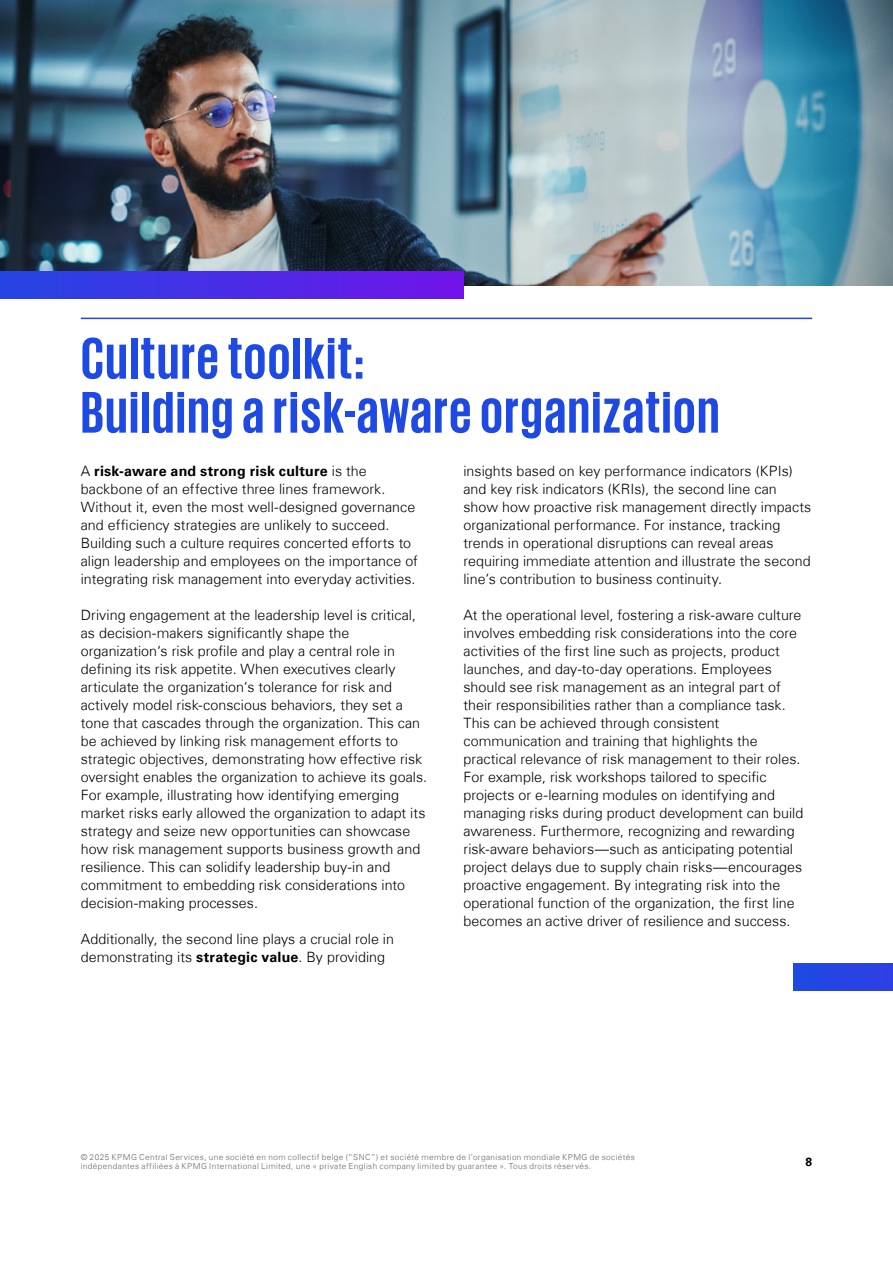
<style>
.page{position:relative;width:893px;height:1263px;background:#fff}
.page>*{position:absolute;margin:0;border:0;box-sizing:border-box;transform-origin:0 0}
.t1{font:700 60px/54px "KPMG";letter-spacing:.025em;color:#1e49e2}
.t2{font:300 14.25px/18px "Universfor KPMG";color:#000}
.t3{font:700 12px "Universfor KPMG";color:#000}
.t4{font:300 8.25px/9px "Universfor KPMG";letter-spacing:.045em;color:#666}
.s1{font-weight:700}
</style>
<div class="page">
<hr style="left:81px;top:318px;width:731px;height:1px;background:#1e49e2">
<img style="left:0;top:0;width:893px;height:286px">
<div style="left:0;top:272px;width:463px;height:26px;background:linear-gradient(to right,#2445e3,#7113ea)"></div>
<div style="left:793px;top:963px;width:100px;height:27px;background:#2644e3"></div>
<h1 class="t1" style="left:81px;top:329px;width:640px">Culture toolkit:<br>Building a risk-aware organization</h1>
<p class="t2" style="left:81px;top:462px;width:339px">A <span class="s1">risk-aware and strong risk culture</span> is the backbone of an effective three lines framework.<br>Without it, even the most well-designed governance and efficiency strategies are unlikely to succeed.<br>Building such a culture requires concerted efforts to align leadership and employees on the importance of integrating risk management into everyday activities.</p>
<p class="t2" style="left:81px;top:606px;width:348px">Driving engagement at the leadership level is critical, as decision-makers significantly shape the organization‘s risk profile and play a central role in defining its risk appetite. When executives clearly articulate the organization‘s tolerance for risk and actively model risk-conscious behaviors, they set a tone that cascades through the organization. This can be achieved by linking risk management efforts to strategic objectives, demonstrating how effective risk oversight enables the organization to achieve its goals.<br>For example, illustrating how identifying emerging market risks early allowed the organization to adapt its strategy and seize new opportunities can showcase how risk management supports business growth and resilience. This can solidify leadership buy-in and commitment to embedding risk considerations into decision-making processes.</p>
<p class="t2" style="left:81px;top:930px;width:315px">Additionally, the second line plays a crucial role in demonstrating its <span class="s1">strategic value</span>. By providing</p>
<p class="t2" style="left:463px;top:462px;width:349px">insights based on key performance indicators (KPIs) and key risk indicators (KRIs), the second line can show how proactive risk management directly impacts organizational performance. For instance, tracking trends in operational disruptions can reveal areas requiring immediate attention and illustrate the second line’s contribution to business continuity.</p>
<p class="t2" style="left:463px;top:606px;width:341px">At the operational level, fostering a risk-aware culture involves embedding risk considerations into the core activities of the first line such as projects, product launches, and day-to-day operations. Employees should see risk management as an integral part of their responsibilities rather than a compliance task.<br>This can be achieved through consistent communication and training that highlights the practical relevance of risk management to their roles.<br>For example, risk workshops tailored to specific projects or e-learning modules on identifying and managing risks during product development can build awareness. Furthermore, recognizing and rewarding risk-aware behaviors—such as anticipating potential project delays due to supply chain risks—encourages proactive engagement. By integrating risk into the operational function of the organization, the first line becomes an active driver of resilience and success.</p>
<p class="t4" style="left:81px;top:1153px;width:556px">© 2025 KPMG Central Services, une société en nom collectif belge (“SNC”) et société membre de l’organisation mondiale KPMG de sociétés indépendantes affiliées à KPMG International Limited, une « private English company limited by guarantee ». Tous droits réservés.</p>
<p class="t3" style="left:805px;top:1155px;width:8px">8</p>
</div>
